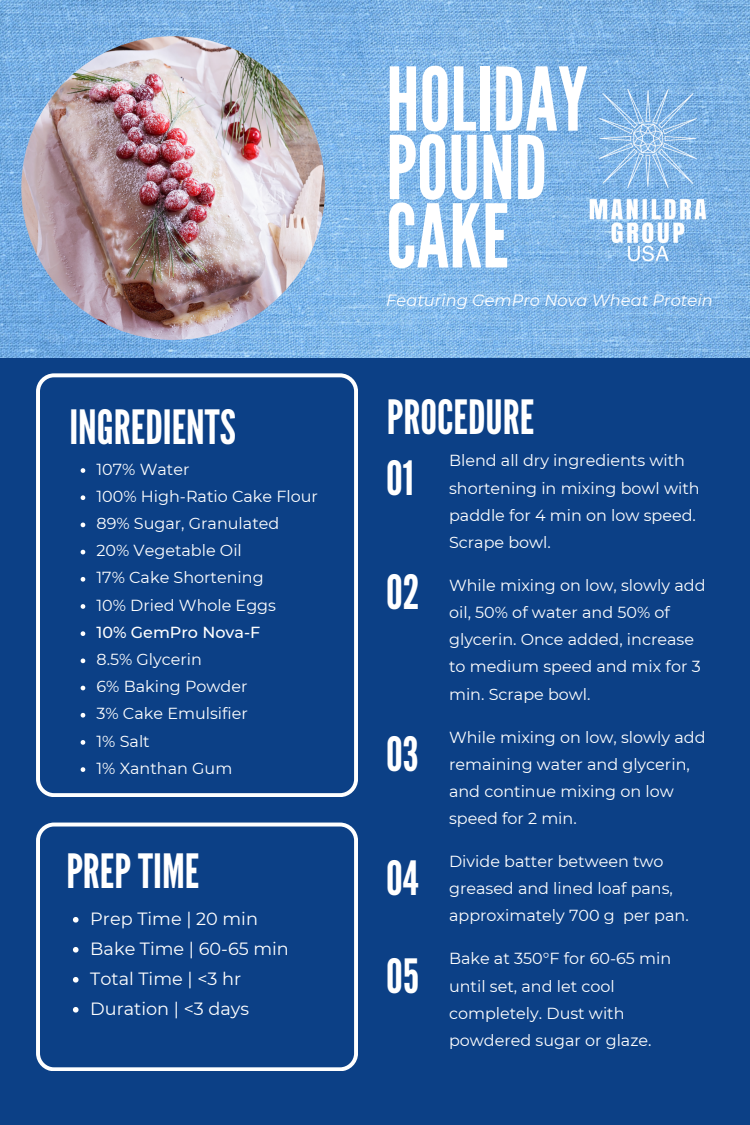
<style>
.page{position:relative;width:750px;height:1125px;background:#0c4086}
.page>*{position:absolute;margin:0;border:0;box-sizing:border-box;transform-origin:0 0}
.t1{font:87.5px "League Gothic";color:#fff}
.t2{font:47.12px "League Gothic";color:#fff}
.t3{font:17.62px "Montserrat";color:#fff}
.t4{font:italic 16.25px "Montserrat";color:#fff}
.t5{font:16px/27.2px "Montserrat";color:#fff}
.t6{font:500 16px "Montserrat";color:#fff}
</style>
<div class="page">
<svg style="left:36px;top:374px;width:322px;height:423px"></svg>
<svg style="left:36px;top:823px;width:322px;height:248px"></svg>
<img style="left:0;top:0;width:750px;height:357px">
<img style="left:21px;top:36px;width:304px;height:304px;border-radius:50%">
<img style="left:572px;top:75px;width:151px;height:198px">
<svg style="left:81px;top:468px;width:4px;height:5px"></svg>
<svg style="left:81px;top:495px;width:4px;height:5px"></svg>
<svg style="left:81px;top:523px;width:4px;height:4px"></svg>
<svg style="left:81px;top:550px;width:4px;height:4px"></svg>
<svg style="left:81px;top:577px;width:4px;height:5px"></svg>
<svg style="left:81px;top:604px;width:4px;height:5px"></svg>
<svg style="left:81px;top:631px;width:4px;height:5px"></svg>
<svg style="left:81px;top:658px;width:4px;height:5px"></svg>
<svg style="left:81px;top:686px;width:4px;height:4px"></svg>
<svg style="left:81px;top:713px;width:4px;height:5px"></svg>
<svg style="left:81px;top:740px;width:4px;height:5px"></svg>
<svg style="left:81px;top:767px;width:4px;height:5px"></svg>
<svg style="left:73px;top:917px;width:6px;height:6px"></svg>
<svg style="left:73px;top:947px;width:6px;height:6px"></svg>
<svg style="left:73px;top:977px;width:6px;height:6px"></svg>
<svg style="left:73px;top:1007px;width:6px;height:6px"></svg>
<p class="t2" style="left:69px;top:400px;width:168px">INGREDIENTS</p>
<p class="t5" style="left:97px;top:455px;width:94px">107% Water</p>
<p class="t5" style="left:97px;top:483px;width:223px">100% High-Ratio Cake Flour</p>
<p class="t5" style="left:97px;top:510px;width:184px">89% Sugar, Granulated</p>
<p class="t5" style="left:97px;top:537px;width:147px">20% Vegetable Oil</p>
<p class="t5" style="left:97px;top:564px;width:169px">17% Cake Shortening</p>
<p class="t5" style="left:97px;top:591px;width:181px">10% Dried Whole Eggs</p>
<p class="t6" style="left:97px;top:622px;width:165px">10% GemPro Nova-F</p>
<p class="t5" style="left:97px;top:646px;width:107px">8.5% Glycerin</p>
<p class="t5" style="left:97px;top:673px;width:152px">6% Baking Powder</p>
<p class="t5" style="left:97px;top:700px;width:153px">3% Cake Emulsifier</p>
<p class="t5" style="left:97px;top:727px;width:55px">1% Salt</p>
<p class="t5" style="left:97px;top:754px;width:137px">1% Xanthan Gum</p>
<p class="t2" style="left:66px;top:844px;width:135px">PREPTIME</p>
<p class="t3" style="left:90px;top:908px;width:169px">Prep Time | 20 min</p>
<p class="t3" style="left:90px;top:938px;width:200px">Bake Time | 60-65 min</p>
<p class="t3" style="left:90px;top:968px;width:152px">Total Time | &lt;3 hr</p>
<p class="t3" style="left:90px;top:998px;width:160px">Duration | &lt;3 days</p>
<p class="t1" style="left:386px;top:49px;width:203px">HOLIDAY</p>
<p class="t1" style="left:386px;top:117px;width:162px">POUND</p>
<p class="t1" style="left:386px;top:186px;width:124px">CAKE</p>
<p class="t4" style="left:386px;top:290px;width:328px">Featuring GemPro Nova Wheat Protein</p>
<p class="t2" style="left:387px;top:390px;width:149px">PROCEDURE</p>
<p class="t2" style="left:386px;top:451px;width:29px">01</p>
<p class="t2" style="left:386px;top:565px;width:35px">02</p>
<p class="t2" style="left:386px;top:727px;width:34px">03</p>
<p class="t2" style="left:386px;top:851px;width:34px">04</p>
<p class="t2" style="left:386px;top:948px;width:34px">05</p>
<p class="t5" style="left:449px;top:447px;width:252px">Blend all dry ingredients with shortening in mixing bowl with paddle for 4 min on low speed.<br>Scrape bowl.</p>
<p class="t5" style="left:449px;top:571px;width:258px">While mixing on low, slowly add oil, 50% of water and 50% of glycerin. Once added, increase to medium speed and mix for 3 min. Scrape bowl.</p>
<p class="t5" style="left:449px;top:723px;width:258px">While mixing on low, slowly add remaining water and glycerin, and continue mixing on low speed for 2 min.</p>
<p class="t5" style="left:449px;top:848px;width:241px">Divide batter between two greased and lined loaf pans, approximately 700 g per pan.</p>
<p class="t5" style="left:449px;top:945px;width:224px">Bake at 350°F for 60-65 min until set, and let cool completely. Dust with powdered sugar or glaze.</p>
</div>
